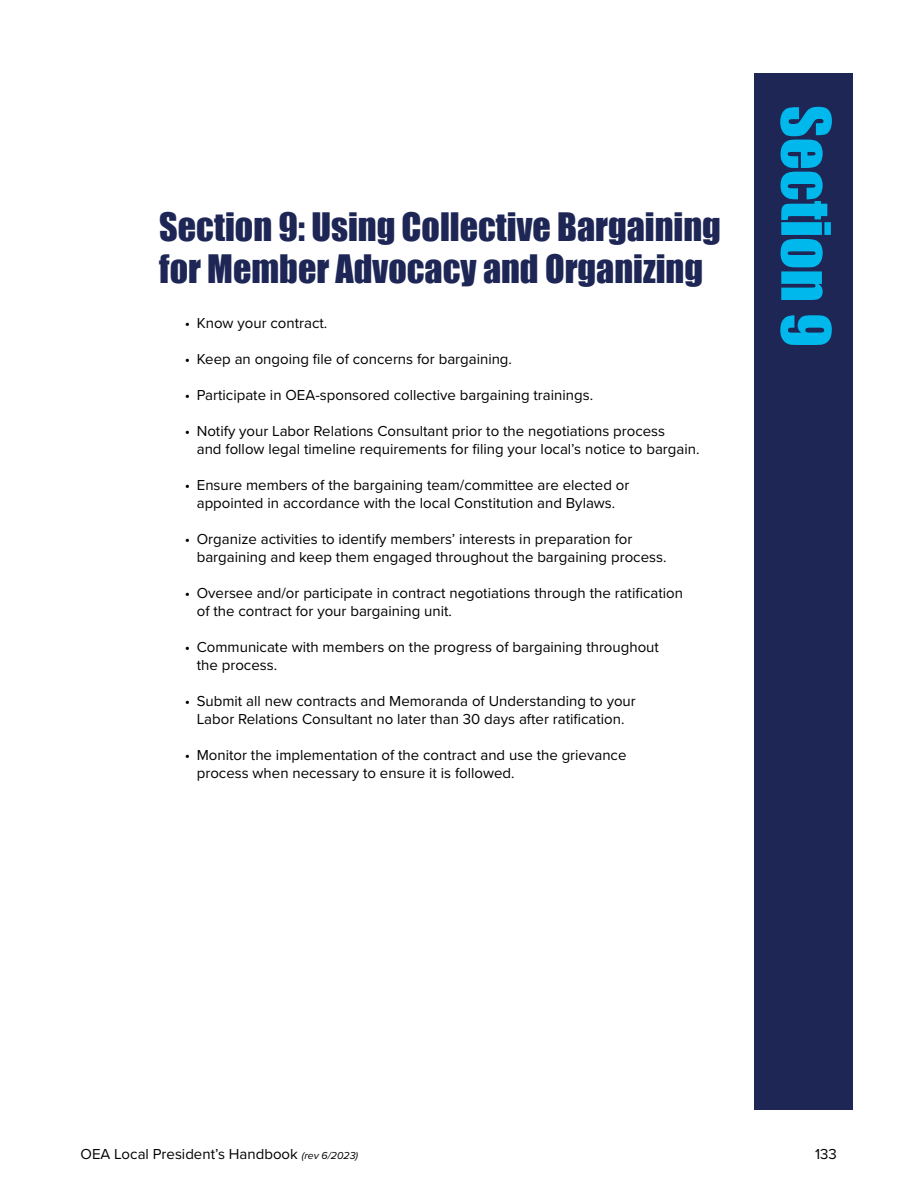
<style>
.page{position:relative;width:918px;height:1188px;background:#fff}
.page>*{position:absolute;margin:0;border:0;box-sizing:border-box;transform-origin:0 0}
.t1{font:62.7px "Impact";color:#00b8ec}
.t2{font:36px/42px "Impact";color:#1e2656}
.t3{font:15px/18px "Proxima Nova";color:#000}
.s1{font-style:italic;font-size:10.5px}
</style>
<div class="page">
<div style="left:754px;top:73px;width:99px;height:1037px;background:#1e2656"></div>
<h2 class="t2" style="left:159px;top:205px;width:563px">Section 9: Using Collective Bargaining for Member Advocacy and Organizing</h2>
<p class="t3" style="left:185px;top:313px;width:144px">• Know your contract.</p>
<p class="t3" style="left:185px;top:349px;width:329px">• Keep an ongoing file of concerns for bargaining.</p>
<p class="t3" style="left:185px;top:385px;width:410px">• Participate in OEA-sponsored collective bargaining trainings.</p>
<p class="t3" style="left:197px;top:421px;width:504px;text-indent:-12px">• Notify your Labor Relations Consultant prior to the negotiations process<br>and follow legal timeline requirements for filing your local’s notice to bargain.</p>
<p class="t3" style="left:185px;top:475px;width:446px;text-align:center">• Ensure members of the bargaining team/committee are elected or appointed in accordance with the local Constitution and Bylaws.</p>
<p class="t3" style="left:197px;top:529px;width:471px;text-indent:-12px">• Organize activities to identify members’ interests in preparation for bargaining and keep them engaged throughout the bargaining process.</p>
<p class="t3" style="left:197px;top:583px;width:488px;text-indent:-12px">• Oversee and/or participate in contract negotiations through the ratification of the contract for your bargaining unit.</p>
<p class="t3" style="left:197px;top:637px;width:464px;text-indent:-12px">• Communicate with members on the progress of bargaining throughout the process.</p>
<p class="t3" style="left:185px;top:691px;width:453px;text-align:center">• Submit all new contracts and Memoranda of Understanding to your<br>Labor Relations Consultant no later than 30 days after ratification.</p>
<p class="t3" style="left:197px;top:745px;width:431px;text-indent:-12px">• Monitor the implementation of the contract and use the grievance process when necessary to ensure it is followed.</p>
<h1 class="t1" style="left:855px;top:105px;width:243px;rotate:90deg">Section 9</h1>
<p class="t3" style="left:81px;top:1144px;width:279px">OEA Local President’s Handbook <span class="s1">(rev 6/2023)</span></p>
<p class="t3" style="left:815px;top:1144px;width:23px">133</p>
</div>
